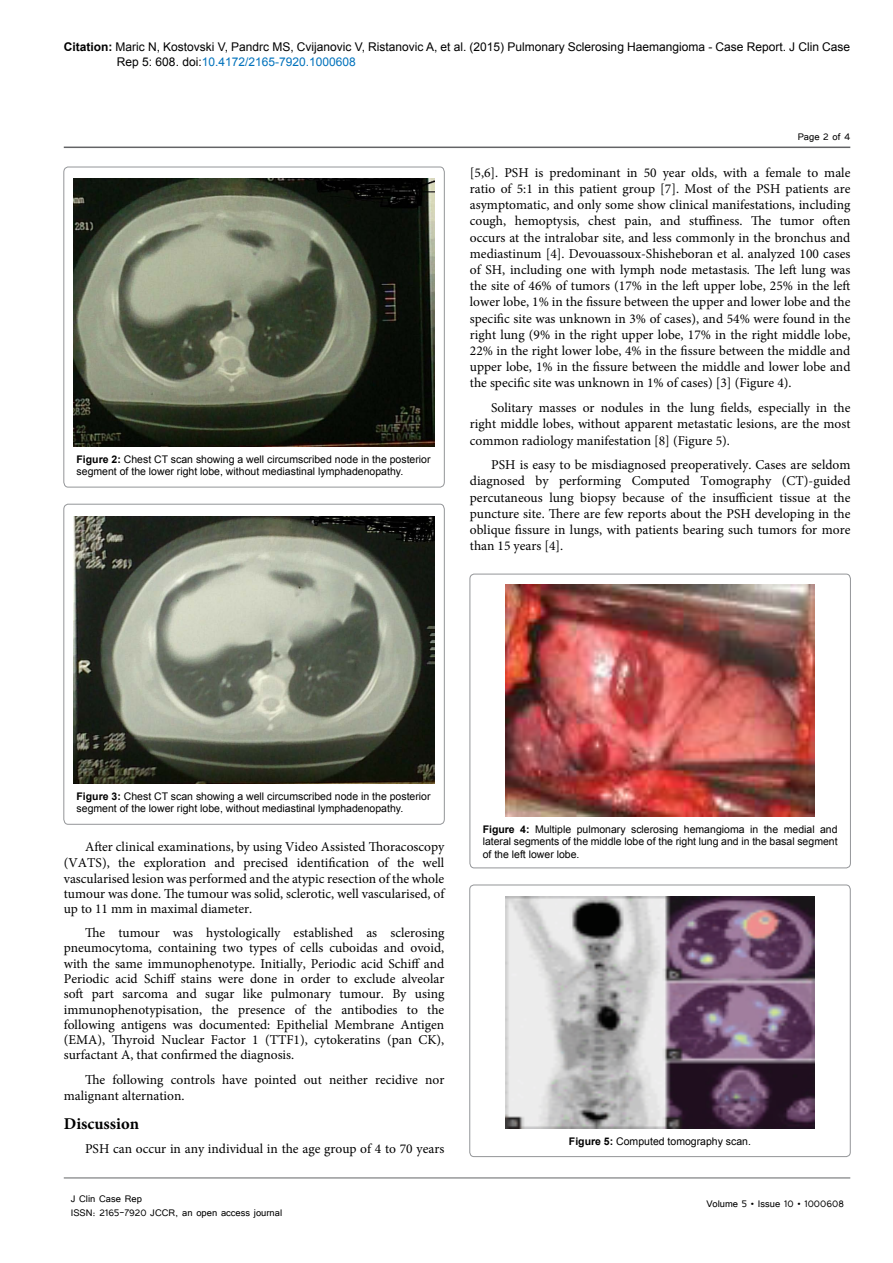
<style>
.page{position:relative;width:893px;height:1263px;background:#fff}
.page>*{position:absolute;margin:0;border:0;box-sizing:border-box;transform-origin:0 0}
.t1{font:700 16.5px "Minion Pro";color:#000}
.t2{font:13.5px/16.2px "Minion Pro";color:#000;text-align:justify}
.t3{font:12px/14.4px "Arial";color:#000}
.t4{font:12px/14.4px "Tunga";color:#000}
.t5{font:10.5px/12.6px "Arial";color:#000}
.s1{font-weight:700}
.s2{color:#0072bc}
</style>
<div class="page">
<hr style="left:64px;top:147px;width:786px;height:1px;background:#636466">
<hr style="left:64px;top:1178px;width:786px;height:1px;background:#636466">
<svg style="left:64px;top:167px;width:380px;height:320px"></svg>
<img style="left:73px;top:179px;width:362px;height:267px">
<svg style="left:64px;top:504px;width:380px;height:320px"></svg>
<img style="left:73px;top:516px;width:362px;height:268px">
<div style="left:470px;top:574px;width:380px;height:294px;border:1px solid #939598;border-radius:5px"></div>
<img style="left:505px;top:584px;width:310px;height:232px">
<div style="left:470px;top:885px;width:380px;height:271px;border:1px solid #939598;border-radius:4px"></div>
<img style="left:505px;top:896px;width:310px;height:233px">
<p class="t3" style="left:117px;top:40px;width:735px;text-indent:-53px"><span class="s1">Citation:</span> Maric N, Kostovski V, Pandrc MS, Cvijanovic V, Ristanovic A, et al. (2015) Pulmonary Sclerosing Haemangioma - Case Report. J Clin Case<br>Rep 5: 608. doi:<span class="s2">10.4172/2165-7920.1000608</span></p>
<p class="t5" style="left:77px;top:453px;width:356px"><span class="s1">Figure 2:</span> Chest CT scan showing a well circumscribed node in the posterior segment of the lower right lobe, without mediastinal lymphadenopathy.</p>
<p class="t4" style="left:798px;top:128px;width:54px">Page 2 of 4</p>
<p class="t2" style="left:470px;top:164px;width:382px">[5,6]. PSH is predominant in 50 year olds, with a female to male ratio of 5:1 in this patient group [7]. Most of the PSH patients are asymptomatic, and only some show clinical manifestations, including cough, hemoptysis, chest pain, and stuffiness. The tumor often occurs at the intralobar site, and less commonly in the bronchus and mediastinum [4]. Devouassoux-Shisheboran et al. analyzed 100 cases of SH, including one with lymph node metastasis. The left lung was the site of 46% of tumors (17% in the left upper lobe, 25% in the left lower lobe, 1% in the fissure between the upper and lower lobe and the specific site was unknown in 3% of cases), and 54% were found in the right lung (9% in the right upper lobe, 17% in the right middle lobe, 22% in the right lower lobe, 4% in the fissure between the middle and upper lobe, 1% in the fissure between the middle and lower lobe and the specific site was unknown in 1% of cases) [3] (Figure 4).</p>
<p class="t2" style="left:470px;top:400px;width:382px;text-indent:21px">Solitary masses or nodules in the lung fields, especially in the right middle lobes, without apparent metastatic lesions, are the most common radiology manifestation [8] (Figure 5).</p>
<p class="t2" style="left:470px;top:457px;width:382px;text-indent:21px">PSH is easy to be misdiagnosed preoperatively. Cases are seldom diagnosed by performing Computed Tomography (CT)-guided percutaneous lung biopsy because of the insufficient tissue at the puncture site. There are few reports about the PSH developing in the oblique fissure in lungs, with patients bearing such tumors for more than 15 years [4].</p>
<p class="t5" style="left:77px;top:790px;width:356px"><span class="s1">Figure 3:</span> Chest CT scan showing a well circumscribed node in the posterior segment of the lower right lobe, without mediastinal lymphadenopathy.</p>
<p class="t2" style="left:64px;top:839px;width:382px;line-height:15.5px;text-indent:21px">After clinical examinations, by using Video Assisted Thoracoscopy (VATS), the exploration and precised identification of the well vascularised lesion was performed and the atypic resection of the whole tumour was done. The tumour was solid, sclerotic, well vascularised, of up to 11 mm in maximal diameter.</p>
<p class="t2" style="left:64px;top:925px;width:382px;line-height:15.3px;text-indent:21px">The tumour was hystologically established as sclerosing pneumocytoma, containing two types of cells cuboidas and ovoid, with the same immunophenotype. Initially, Periodic acid Schiff and Periodic acid Schiff stains were done in order to exclude alveolar soft part sarcoma and sugar like pulmonary tumour. By using immunophenotypisation, the presence of the antibodies to the following antigens was documented: Epithelial Membrane Antigen (EMA), Thyroid Nuclear Factor 1 (TTF1), cytokeratins (pan CK), surfactant A, that confirmed the diagnosis.</p>
<p class="t2" style="left:64px;top:1072px;width:382px;text-indent:21px">The following controls have pointed out neither recidive nor malignant alternation.</p>
<p class="t1" style="left:64px;top:1112px;width:77px">Discussion</p>
<p class="t2" style="left:85px;top:1141px;width:361px">PSH can occur in any individual in the age group of 4 to 70 years</p>
<p class="t4" style="left:71px;top:1190px;width:213px">J Clin Case Rep<br>ISSN: 2165-7920 JCCR, an open access journal</p>
<p class="t5" style="left:483px;top:823px;width:356px;text-align:justify"><span class="s1">Figure 4:</span> Multiple pulmonary sclerosing hemangioma in the medial and lateral segments of the middle lobe of the right lung and in the basal segment of the left lower lobe.</p>
<p class="t5" style="left:569px;top:1135px;width:184px"><span class="s1">Figure 5:</span> Computed tomography scan.</p>
<p class="t4" style="left:706px;top:1196px;width:139px">Volume 5 • Issue 10 • 1000608</p>
</div>
